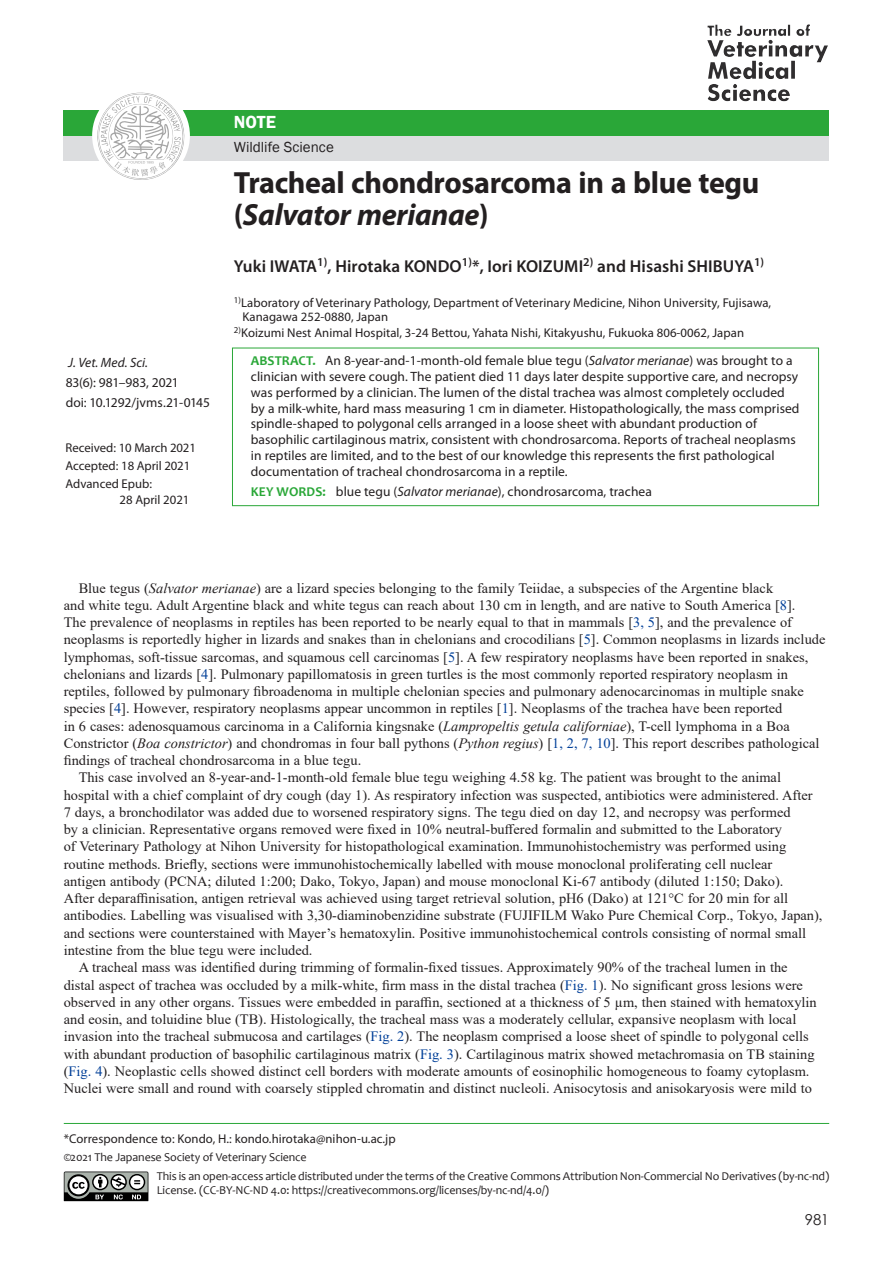
<style>
.page{position:relative;width:893px;height:1263px;background:#fff}
.page>*{position:absolute;margin:0;border:0;box-sizing:border-box;transform-origin:0 0}
.t1{font:700 30.75px/32.2px "Myriad Pro";letter-spacing:-.01em;color:#231f20}
.t2{font:600 18px "Franklin Gothic";color:#fff}
.t3{font:600 17.25px "Myriad Pro";letter-spacing:.005em;color:#231f20}
.t4{font:15px "Franklin Gothic";color:#231f20}
.t5{font:15px "Century Gothic";color:#231f20}
.t6{font:14.25px "Times New Roman";color:#231f20}
.t7{font:13.5px/15.8px "Myriad Pro";letter-spacing:.005em;color:#231f20}
.t8{font:italic 13.5px "Myriad Pro";color:#231f20}
.t9{font:12.75px/17.9px "Myriad Pro";letter-spacing:.005em;color:#231f20}
.t10{font:12px/20px "Candara";letter-spacing:-.01em;color:#231f20}
.s1{font-style:italic}
.s2{font-family:"Candara";font-weight:700;color:#2aa738}
.s3{color:#003f98}
</style>
<div class="page">
<hr style="left:64px;top:1123px;width:765px;height:1px;background:#2aa738">
<div style="left:64px;top:136px;width:765px;height:25px;background:#dcdddf"></div>
<div style="left:64px;top:111px;width:765px;height:25px;background:#2aa738"></div>
<div style="left:92px;top:87px;width:98px;height:97px;background:#fff;border-radius:50%"></div>
<svg style="left:94px;top:92px;width:93px;height:88px"></svg>
<img style="left:707px;top:24px;width:106px;height:33px">
<div style="left:232px;top:348px;width:587px;height:158px;border:1px solid #2aa738"></div>
<svg style="left:64px;top:1171px;width:84px;height:30px"></svg>
<p class="t8" style="left:68px;top:354px;width:81px">J. Vet. Med. Sci.</p>
<p class="t7" style="left:66px;top:372px;width:146px;line-height:20px">83(6): 981–983, 2021<br>doi: 10.1292/jvms.21-0145</p>
<p class="t9" style="left:66px;top:439px;width:132px">Received: 10 March 2021<br>Accepted: 18 April 2021<br>Advanced Epub:</p>
<p class="t9" style="left:120px;top:491px;width:71px">28 April 2021</p>
<p class="t2" style="left:234px;top:111px;width:44px">NOTE</p>
<p class="t4" style="left:234px;top:138px;width:101px">Wildlife Science</p>
<h1 class="t1" style="left:234px;top:165px;width:527px">Tracheal chondrosarcoma in a blue tegu (<span class="s1">Salvator merianae</span>)</h1>
<p class="t3" style="left:234px;top:255px;width:532px">Yuki IWATA<sup>1)</sup>, Hirotaka KONDO<sup>1)</sup>*, Iori KOIZUMI<sup>2)</sup> and Hisashi SHIBUYA<sup>1)</sup></p>
<p class="t9" style="left:242px;top:295px;width:530px;line-height:14.2px;text-indent:-9px"><sup>1)</sup>Laboratory of Veterinary Pathology, Department of Veterinary Medicine, Nihon University, Fujisawa,<br>Kanagawa 252-0880, Japan</p>
<p class="t9" style="left:234px;top:323px;width:512px"><sup>2)</sup>Koizumi Nest Animal Hospital, 3-24 Bettou, Yahata Nishi, Kitakyushu, Fukuoka 806-0062, Japan</p>
<p class="t7" style="left:251px;top:353px;width:550px"><span class="s2">ABSTRACT.</span> An 8-year-and-1-month-old female blue tegu (<span class="s1">Salvator merianae</span>) was brought to a clinician with severe cough. The patient died 11 days later despite supportive care, and necropsy was performed by a clinician. The lumen of the distal trachea was almost completely occluded by a milk-white, hard mass measuring 1 cm in diameter. Histopathologically, the mass comprised spindle-shaped to polygonal cells arranged in a loose sheet with abundant production of basophilic cartilaginous matrix, consistent with chondrosarcoma. Reports of tracheal neoplasms in reptiles are limited, and to the best of our knowledge this represents the first pathological documentation of tracheal chondrosarcoma in a reptile.</p>
<p class="t7" style="left:251px;top:484px;width:402px"><span class="s2">KEY WORDS:</span> blue tegu (<span class="s1">Salvator merianae</span>), chondrosarcoma, trachea</p>
<p class="t6" style="left:79px;top:578px;width:696px">Blue tegus (<span class="s1">Salvator merianae</span>) are a lizard species belonging to the family Teiidae, a subspecies of the Argentine black</p>
<p class="t6" style="left:64px;top:595px;width:733px">and white tegu. Adult Argentine black and white tegus can reach about 130 cm in length, and are native to South America [<span class="s3">8</span>].</p>
<p class="t6" style="left:64px;top:612px;width:730px">The prevalence of neoplasms in reptiles has been reported to be nearly equal to that in mammals [<span class="s3">3, 5</span>], and the prevalence of</p>
<p class="t6" style="left:64px;top:629px;width:763px">neoplasms is reportedly higher in lizards and snakes than in chelonians and crocodilians [<span class="s3">5</span>]. Common neoplasms in lizards include</p>
<p class="t6" style="left:64px;top:647px;width:746px">lymphomas, soft-tissue sarcomas, and squamous cell carcinomas [<span class="s3">5</span>]. A few respiratory neoplasms have been reported in snakes,</p>
<p class="t6" style="left:64px;top:664px;width:726px">chelonians and lizards [<span class="s3">4</span>]. Pulmonary papillomatosis in green turtles is the most commonly reported respiratory neoplasm in</p>
<p class="t6" style="left:64px;top:681px;width:742px">reptiles, followed by pulmonary fibroadenoma in multiple chelonian species and pulmonary adenocarcinomas in multiple snake</p>
<p class="t6" style="left:64px;top:698px;width:720px">species [<span class="s3">4</span>]. However, respiratory neoplasms appear uncommon in reptiles [<span class="s3">1</span>]. Neoplasms of the trachea have been reported</p>
<p class="t6" style="left:64px;top:716px;width:727px">in 6 cases: adenosquamous carcinoma in a California kingsnake (<span class="s1">Lampropeltis getula californiae</span>), T-cell lymphoma in a Boa</p>
<p class="t6" style="left:64px;top:733px;width:757px">Constrictor (<span class="s1">Boa constrictor</span>) and chondromas in four ball pythons (<span class="s1">Python regius</span>) [<span class="s3">1, 2, 7, 10</span>]. This report describes pathological</p>
<p class="t6" style="left:64px;top:750px;width:299px">findings of tracheal chondrosarcoma in a blue tegu.</p>
<p class="t6" style="left:79px;top:768px;width:704px">This case involved an 8-year-and-1-month-old female blue tegu weighing 4.58 kg. The patient was brought to the animal</p>
<p class="t6" style="left:64px;top:785px;width:750px">hospital with a chief complaint of dry cough (day 1). As respiratory infection was suspected, antibiotics were administered. After</p>
<p class="t6" style="left:64px;top:802px;width:728px">7 days, a bronchodilator was added due to worsened respiratory signs. The tegu died on day 12, and necropsy was performed</p>
<p class="t6" style="left:64px;top:819px;width:720px">by a clinician. Representative organs removed were fixed in 10% neutral-buffered formalin and submitted to the Laboratory</p>
<p class="t6" style="left:64px;top:837px;width:724px">of Veterinary Pathology at Nihon University for histopathological examination. Immunohistochemistry was performed using</p>
<p class="t6" style="left:64px;top:854px;width:710px">routine methods. Briefly, sections were immunohistochemically labelled with mouse monoclonal proliferating cell nuclear</p>
<p class="t6" style="left:64px;top:871px;width:721px">antigen antibody (PCNA; diluted 1:200; Dako, Tokyo, Japan) and mouse monoclonal Ki-67 antibody (diluted 1:150; Dako).</p>
<p class="t6" style="left:64px;top:888px;width:726px">After deparaffinisation, antigen retrieval was achieved using target retrieval solution, pH6 (Dako) at 121°C for 20 min for all</p>
<p class="t6" style="left:64px;top:906px;width:760px">antibodies. Labelling was visualised with 3,30-diaminobenzidine substrate (FUJIFILM Wako Pure Chemical Corp., Tokyo, Japan),</p>
<p class="t6" style="left:64px;top:923px;width:744px">and sections were counterstained with Mayer’s hematoxylin. Positive immunohistochemical controls consisting of normal small</p>
<p class="t6" style="left:64px;top:940px;width:250px">intestine from the blue tegu were included.</p>
<p class="t6" style="left:79px;top:957px;width:710px">A tracheal mass was identified during trimming of formalin-fixed tissues. Approximately 90% of the tracheal lumen in the</p>
<p class="t6" style="left:64px;top:975px;width:741px">distal aspect of trachea was occluded by a milk-white, firm mass in the distal trachea (<span class="s3">Fig. 1</span>). No significant gross lesions were</p>
<p class="t6" style="left:64px;top:992px;width:754px">observed in any other organs. Tissues were embedded in paraffin, sectioned at a thickness of 5 µm, then stained with hematoxylin</p>
<p class="t6" style="left:64px;top:1009px;width:734px">and eosin, and toluidine blue (TB). Histologically, the tracheal mass was a moderately cellular, expansive neoplasm with local</p>
<p class="t6" style="left:64px;top:1026px;width:746px">invasion into the tracheal submucosa and cartilages (<span class="s3">Fig. 2</span>). The neoplasm comprised a loose sheet of spindle to polygonal cells</p>
<p class="t6" style="left:64px;top:1044px;width:752px">with abundant production of basophilic cartilaginous matrix (<span class="s3">Fig. 3</span>). Cartilaginous matrix showed metachromasia on TB staining</p>
<p class="t6" style="left:64px;top:1061px;width:747px">(<span class="s3">Fig. 4</span>). Neoplastic cells showed distinct cell borders with moderate amounts of eosinophilic homogeneous to foamy cytoplasm.</p>
<p class="t6" style="left:64px;top:1078px;width:750px">Nuclei were small and round with coarsely stippled chromatin and distinct nucleoli. Anisocytosis and anisokaryosis were mild to</p>
<p class="t9" style="left:64px;top:1129px;width:333px">*Correspondence to: Kondo, H.: kondo.hirotaka@nihon-u.ac.jp</p>
<p class="t10" style="left:157px;top:1146px;width:674px;text-indent:-93px">©2021 The Japanese Society of Veterinary Science<br>This is an open-access article distributed under the terms of the Creative Commons Attribution Non-Commercial No Derivatives (by-nc-nd)</p>
<p class="t10" style="left:157px;top:1180px;width:394px">License. (CC-BY-NC-ND 4.0: https://creativecommons.org/licenses/by-nc-nd/4.0/)</p>
<p class="t5" style="left:805px;top:1209px;width:26px">981</p>
</div>
